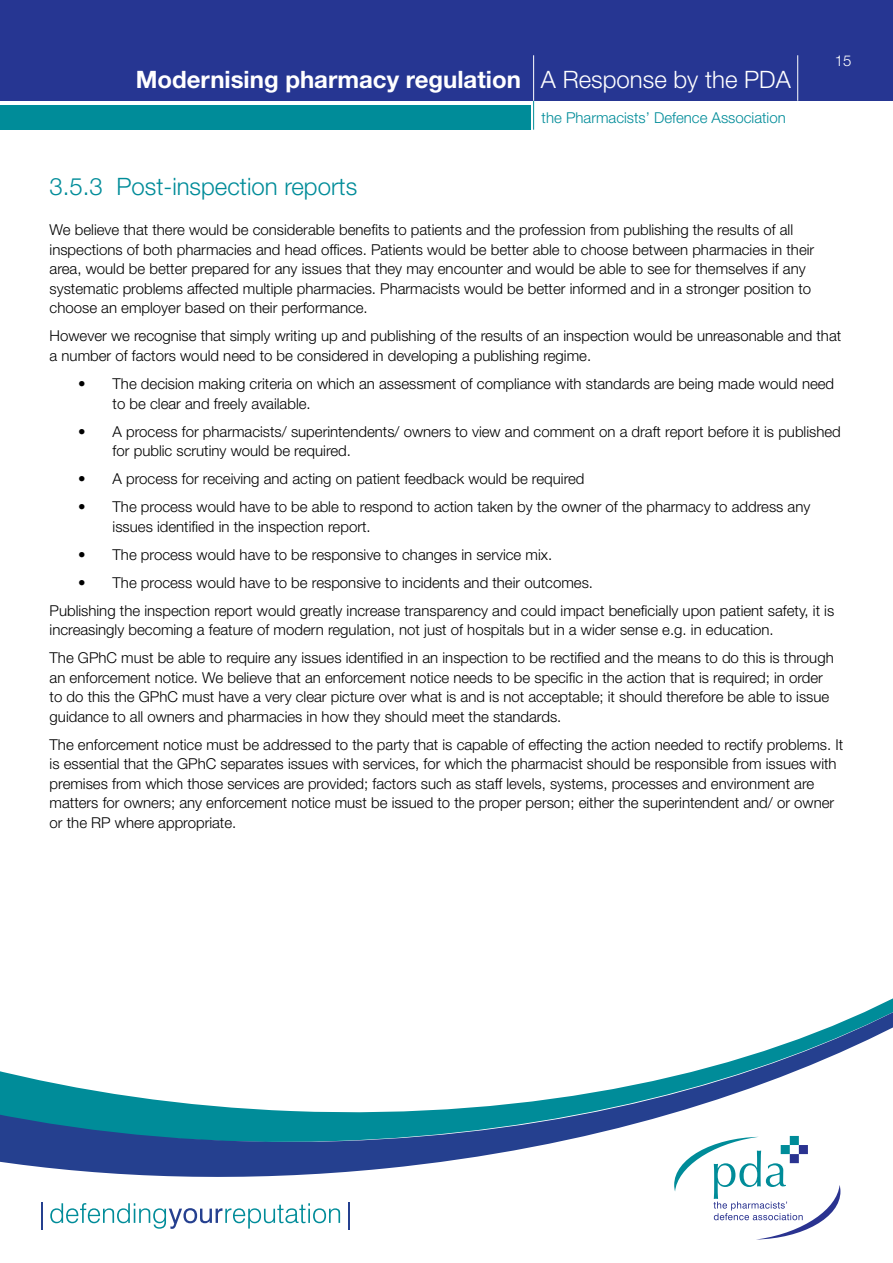
<style>
.page{position:relative;width:893px;height:1263px;background:#fff}
.page>*{position:absolute;margin:0;border:0;box-sizing:border-box;transform-origin:0 0}
.t1{font:700 24px "Helvetica Neue";color:#fff}
.t2{font:300 24px "Helvetica Neue";color:#008c99}
.t3{font:300 15px/19.5px "Helvetica Neue";color:#000}
.t4{font:300 15px "Helvetica Neue";color:#008c99}
.t5{font:300 15px "Helvetica Neue";color:#fff}
.s1{font-weight:300}
</style>
<div class="page">
<div style="left:0;top:0;width:893px;height:101px;background:#263692"></div>
<div style="left:0;top:106px;width:531px;height:24px;background:#008c99"></div>
<svg style="left:533px;top:101px;width:1px;height:29px"></svg>
<hr style="left:533px;top:55px;width:1px;height:46px;background:#fff">
<hr style="left:797px;top:55px;width:1px;height:46px;background:#fff">
<svg style="left:0;top:1003px;width:893px;height:174px"></svg>
<svg style="left:674px;top:1136px;width:166px;height:103px"></svg>
<svg style="left:42px;top:1202px;width:1px;height:27px"></svg>
<svg style="left:50px;top:1203px;width:290px;height:26px"></svg>
<svg style="left:348px;top:1202px;width:1px;height:27px"></svg>
<h1 class="t1" style="left:136px;top:65px;width:657px">Modernising pharmacy regulation <span class="s1">A Response by the PDA</span></h1>
<p class="t4" style="left:542px;top:109px;width:246px">the Pharmacists’ Defence Association</p>
<p class="t5" style="left:835px;top:51px;width:18px">15</p>
<h1 class="t2" style="left:50px;top:171px;width:309px">3.5.3 Post-inspection reports</h1>
<p class="t3" style="left:50px;top:220px;width:766px">We believe that there would be considerable benefits to patients and the profession from publishing the results of all inspections of both pharmacies and head offices. Patients would be better able to choose between pharmacies in their area, would be better prepared for any issues that they may encounter and would be able to see for themselves if any systematic problems affected multiple pharmacies. Pharmacists would be better informed and in a stronger position to choose an employer based on their performance.</p>
<p class="t3" style="left:50px;top:326px;width:793px">However we recognise that simply writing up and publishing of the results of an inspection would be unreasonable and that a number of factors would need to be considered in developing a publishing regime.</p>
<p class="t3" style="left:113px;top:374px;width:723px;text-indent:-34px">• The decision making criteria on which an assessment of compliance with standards are being made would need to be clear and freely available.</p>
<p class="t3" style="left:113px;top:421px;width:730px;text-indent:-34px">• A process for pharmacists/ superintendents/ owners to view and comment on a draft report before it is published for public scrutiny would be required.</p>
<p class="t3" style="left:78px;top:469px;width:508px">• A process for receiving and acting on patient feedback would be required</p>
<p class="t3" style="left:113px;top:497px;width:699px;text-indent:-34px">• The process would have to be able to respond to action taken by the owner of the pharmacy to address any issues identified in the inspection report.</p>
<p class="t3" style="left:78px;top:544px;width:476px">• The process would have to be responsive to changes in service mix.</p>
<p class="t3" style="left:50px;top:568px;width:786px;line-height:28px;text-indent:28px">• The process would have to be responsive to incidents and their outcomes.<br>Publishing the inspection report would greatly increase transparency and could impact beneficially upon patient safety, it is</p>
<p class="t3" style="left:50px;top:615px;width:786px;line-height:28px">increasingly becoming a feature of modern regulation, not just of hospitals but in a wider sense e.g. in education.<br>The GPhC must be able to require any issues identified in an inspection to be rectified and the means to do this is through</p>
<p class="t3" style="left:50px;top:667px;width:781px">an enforcement notice. We believe that an enforcement notice needs to be specific in the action that is required; in order to do this the GPhC must have a very clear picture over what is and is not acceptable; it should therefore be able to issue guidance to all owners and pharmacies in how they should meet the standards.</p>
<p class="t3" style="left:50px;top:734px;width:795px">The enforcement notice must be addressed to the party that is capable of effecting the action needed to rectify problems. It is essential that the GPhC separates issues with services, for which the pharmacist should be responsible from issues with premises from which those services are provided; factors such as staff levels, systems, processes and environment are matters for owners; any enforcement notice must be issued to the proper person; either the superintendent and/ or owner or the RP where appropriate.</p>
</div>
